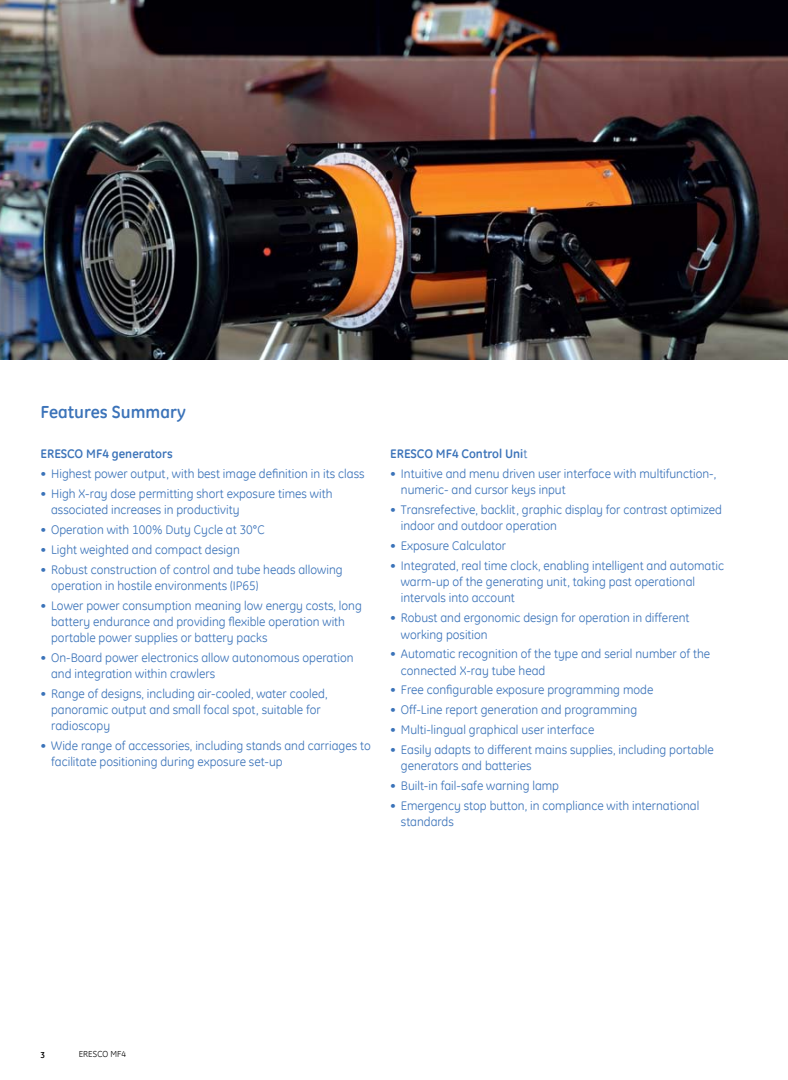
<style>
.page{position:relative;width:788px;height:1080px;background:#fff}
.page>*{position:absolute;margin:0;border:0;box-sizing:border-box;transform-origin:0 0}
.t1{font:700 17.5px "GE Inspira";color:#3b73b9}
.t2{font:12.5px/16.2px "GE Inspira";color:#3b73b9}
.t3{font:700 12.5px "GE Inspira";color:#3b73b9}
.t4{font:8.75px "GE Inspira";letter-spacing:.01em;color:#000}
.t5{font:700 8.75px "GE Inspira";color:#000}
.s1{font-weight:400}
</style>
<div class="page">
<img style="left:0;top:0;width:787px;height:360px">
<h1 class="t1" style="left:41px;top:401px;width:147px">Features Summary</h1>
<p class="t3" style="left:41px;top:446px;width:134px">ERESCO MF4 generators</p>
<p class="t2" style="left:41px;top:465px;width:325px">• Highest power output, with best image definition in its class</p>
<p class="t2" style="left:51px;top:485px;width:283px;text-indent:-11px">• High X-ray dose permitting short exposure times with associated increases in productivity</p>
<p class="t2" style="left:41px;top:521px;width:225px">• Operation with 100% Duty Cycle at 30°C</p>
<p class="t2" style="left:41px;top:541px;width:201px">• Light weighted and compact design</p>
<p class="t2" style="left:51px;top:561px;width:293px;text-indent:-11px">• Robust construction of control and tube heads allowing operation in hostile environments (IP65)</p>
<p class="t2" style="left:51px;top:597px;width:312px;text-indent:-11px">• Lower power consumption meaning low energy costs, long battery endurance and providing flexible operation with portable power supplies or battery packs</p>
<p class="t2" style="left:51px;top:649px;width:304px;text-indent:-11px">• On-Board power electronics allow autonomous operation and integration within crawlers</p>
<p class="t2" style="left:51px;top:685px;width:278px;text-indent:-11px">• Range of designs, including air-cooled, water cooled, panoramic output and small focal spot, suitable for radioscopy</p>
<p class="t2" style="left:51px;top:737px;width:321px;text-indent:-11px">• Wide range of accessories, including stands and carriages to facilitate positioning during exposure set-up</p>
<p class="t3" style="left:390px;top:446px;width:139px">ERESCO MF4 Control Uni<span class="s1">t</span></p>
<p class="t2" style="left:401px;top:465px;width:317px;text-indent:-11px">• Intuitive and menu driven user interface with multifunction-, numeric- and cursor keys input</p>
<p class="t2" style="left:401px;top:501px;width:323px;text-indent:-11px">• Transrefective, backlit, graphic display for contrast optimized indoor and outdoor operation</p>
<p class="t2" style="left:390px;top:537px;width:117px">• Exposure Calculator</p>
<p class="t2" style="left:401px;top:557px;width:325px;text-indent:-11px">• Integrated, real time clock, enabling intelligent and automatic warm-up of the generating unit, taking past operational intervals into account</p>
<p class="t2" style="left:401px;top:610px;width:290px;text-indent:-11px">• Robust and ergonomic design for operation in different working position</p>
<p class="t2" style="left:401px;top:646px;width:311px;text-indent:-11px">• Automatic recognition of the type and serial number of the connected X-ray tube head</p>
<p class="t2" style="left:390px;top:682px;width:264px">• Free configurable exposure programming mode</p>
<p class="t2" style="left:390px;top:701px;width:248px">• Off-Line report generation and programming</p>
<p class="t2" style="left:390px;top:721px;width:206px">• Multi-lingual graphical user interface</p>
<p class="t2" style="left:401px;top:741px;width:314px;text-indent:-11px">• Easily adapts to different mains supplies, including portable generators and batteries</p>
<p class="t2" style="left:390px;top:777px;width:170px">• Built-in fail-safe warning lamp</p>
<p class="t2" style="left:401px;top:797px;width:300px;text-indent:-11px">• Emergency stop button, in compliance with international standards</p>
<p class="t5" style="left:41px;top:1049px;width:6px">3</p>
<p class="t4" style="left:79px;top:1049px;width:49px">ERESCO MF4</p>
</div>
